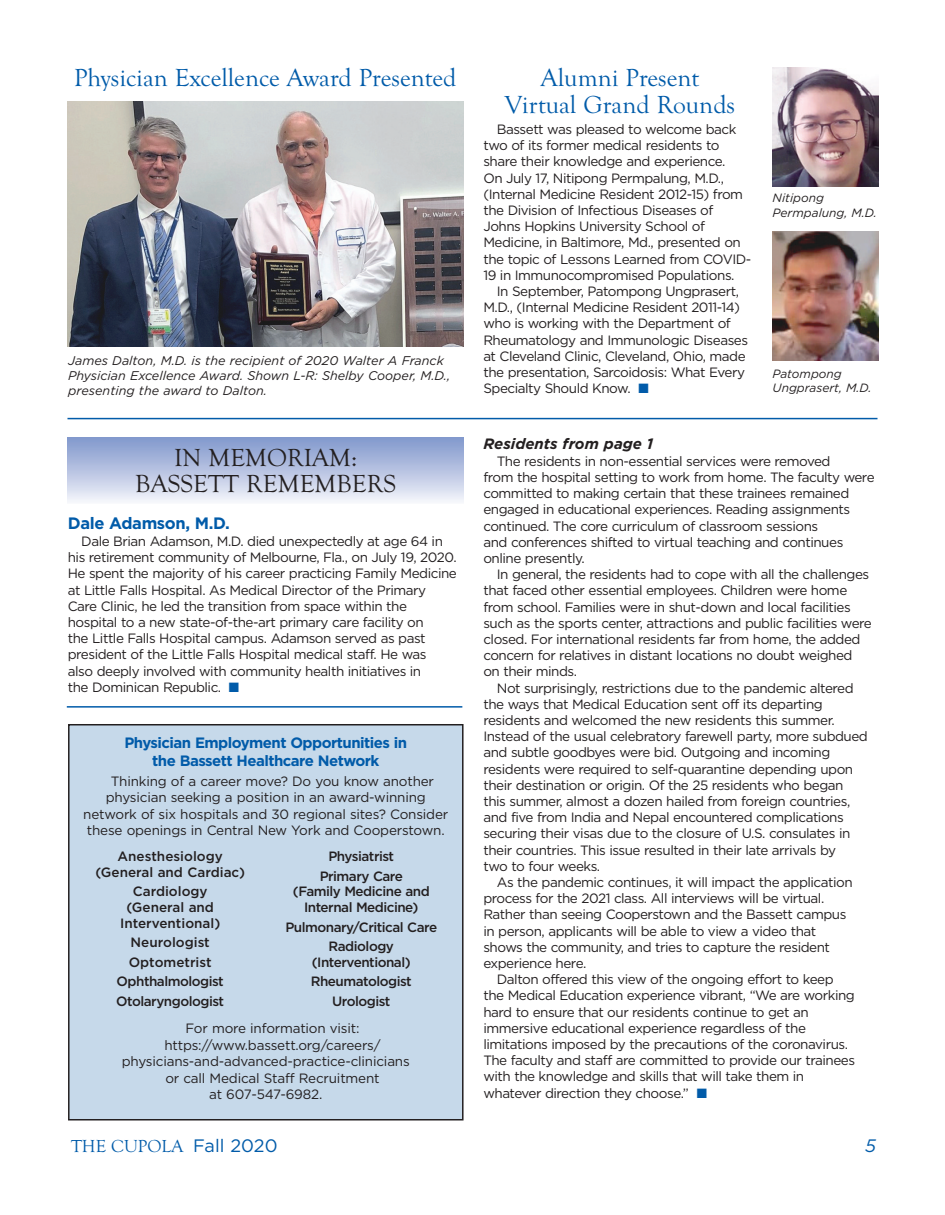
<style>
.page{position:relative;width:945px;height:1215px;background:#fff}
.page>*{position:absolute;margin:0;border:0;box-sizing:border-box;transform-origin:0 0}
.t1{font:25.5px/27px "Goudy Old Style T";color:#015ba9;text-align:center}
.t2{font:25.5px/25.5px "Goudy Old Style T";color:#231f20;text-align:center}
.t3{font:18px "Goudy Old Style T";color:#015ba9}
.t4{font:italic 18px "Gotham";color:#015ba9}
.t5{font:700 16.5px "Gotham";letter-spacing:-.02em;color:#015ba9}
.t6{font:700 15px/18px "Gotham";letter-spacing:-.035em;color:#015ba9;text-align:center}
.t7{font:italic 700 15px "Gotham";color:#231f20}
.t8{font:13.5px/16.2px "Gotham";letter-spacing:-.035em;color:#231f20}
.t9{font:13.5px "Gotham";letter-spacing:-.015em;color:#231f20}
.t10{font:500 13.5px/19.5px "Gotham";letter-spacing:-.035em;color:#231f20;text-align:center}
.t11{font:500 13.5px/15.8px "Gotham";color:#231f20;text-align:center}
.t12{font:italic 12.6px/15.1px "Gotham";color:#231f20}
.t13{font:italic 12px/14.4px "Gotham";color:#231f20}
.s1{color:#015ba9}
.s2{font-family:"Gotham"}
</style>
<div class="page">
<img style="left:773px;top:68px;width:106px;height:119px">
<img style="left:773px;top:232px;width:105px;height:129px">
<img style="left:68px;top:101px;width:395px;height:245px">
<hr style="left:68px;top:418px;width:810px;height:1px;background:#015ba9">
<hr style="left:67px;top:706px;width:395px;height:2px;background:#015ba9">
<div style="left:68px;top:437px;width:396px;height:67px;background:linear-gradient(to bottom,#7e95cb,#f5f5fb)"></div>
<div style="left:69px;top:725px;width:394px;height:395px;background:#c6d9ea"></div>
<div style="left:68px;top:724px;width:396px;height:396px;border:2px solid #231f20"></div>
<h1 class="t1" style="left:74px;top:64px;width:384px">Physician Excellence Award Presented</h1>
<p class="t12" style="left:68px;top:354px;width:384px">James Dalton, M.D. is the recipient of 2020 Walter A Franck<br>Physician Excellence Award. Shown L-R: Shelby Cooper, M.D., presenting the award to Dalton.</p>
<h1 class="t2" style="left:135px;top:445px;width:262px">IN MEMORIAM:<br>BASSETT REMEMBERS</h1>
<p class="t5" style="left:68px;top:517px;width:163px">Dale Adamson, M.D.</p>
<p class="t8" style="left:68px;top:534px;width:391px;text-indent:13px">Dale Brian Adamson, M.D. died unexpectedly at age 64 in his retirement community of Melbourne, Fla., on July 19, 2020.<br>He spent the majority of his career practicing Family Medicine at Little Falls Hospital. As Medical Director of the Primary Care Clinic, he led the transition from space within the hospital to a new state-of-the-art primary care facility on<br>the Little Falls Hospital campus. Adamson served as past president of the Little Falls Hospital medical staff. He was<br>also deeply involved with community health initiatives in<br>the Dominican Republic. <span class="s1">■</span></p>
<p class="t6" style="left:124px;top:735px;width:284px">Physician Employment Opportunities in the Bassett Healthcare Network</p>
<p class="t9" style="left:111px;top:776px;width:325px">Thinking of a career move? Do you know another</p>
<p class="t9" style="left:106px;top:793px;width:322px">physician seeking a position in an award-winning</p>
<p class="t9" style="left:83px;top:809px;width:367px">network of six hospitals and 30 regional sites? Consider</p>
<p class="t9" style="left:87px;top:826px;width:359px">these openings in Central New York and Cooperstown.</p>
<p class="t11" style="left:95px;top:850px;width:151px">Anesthesiology (General and Cardiac)</p>
<p class="t11" style="left:120px;top:885px;width:102px">Cardiology (General and<br>Interventional)</p>
<p class="t10" style="left:116px;top:934px;width:109px">Neurologist<br>Optometrist<br>Ophthalmologist<br>Otolaryngologist</p>
<p class="t10" style="left:320px;top:848px;width:85px">Physiatrist<br>Primary Care</p>
<p class="t10" style="left:293px;top:885px;width:138px;line-height:15.8px">(Family Medicine and<br>Internal Medicine)</p>
<p class="t10" style="left:285px;top:918px;width:153px">Pulmonary/Critical Care<br>Radiology</p>
<p class="t10" style="left:311px;top:954px;width:103px">(Interventional)<br>Rheumatologist<br>Urologist</p>
<p class="t9" style="left:186px;top:1024px;width:176px">For more information visit:</p>
<p class="t9" style="left:164px;top:1040px;width:218px">https://www.bassett.org/careers/</p>
<p class="t9" style="left:122px;top:1057px;width:290px">physicians-and-advanced-practice-clinicians</p>
<p class="t9" style="left:165px;top:1073px;width:216px">or call Medical Staff Recruitment</p>
<p class="t9" style="left:209px;top:1090px;width:115px">at 607-547-6982.</p>
<h1 class="t1" style="left:505px;top:64px;width:232px">Alumni Present<br>Virtual Grand Rounds</h1>
<p class="t8" style="left:483px;top:122px;width:270px;text-indent:14px">Bassett was pleased to welcome back two of its former medical residents to share their knowledge and experience.<br>On July 17, Nitipong Permpalung, M.D., (Internal Medicine Resident 2012-15) from the Division of Infectious Diseases of Johns Hopkins University School of Medicine, in Baltimore, Md., presented on the topic of Lessons Learned from COVID-19 in Immunocompromised Populations.</p>
<p class="t8" style="left:483px;top:284px;width:266px;text-indent:13px">In September, Patompong Ungprasert, M.D., (Internal Medicine Resident 2011-14) who is working with the Department of Rheumatology and Immunologic Diseases at Cleveland Clinic, Cleveland, Ohio, made the presentation, Sarcoidosis: What Every Specialty Should Know. <span class="s1">■</span></p>
<p class="t13" style="left:773px;top:192px;width:106px">Nitipong<br>Permpalung, M.D.</p>
<p class="t13" style="left:773px;top:367px;width:100px">Patompong<br>Ungprasert, M.D.</p>
<p class="t7" style="left:483px;top:439px;width:172px">Residents from page 1</p>
<p class="t8" style="left:483px;top:454px;width:393px;text-indent:13px">The residents in non-essential services were removed<br>from the hospital setting to work from home. The faculty were committed to making certain that these trainees remained engaged in educational experiences. Reading assignments continued. The core curriculum of classroom sessions<br>and conferences shifted to virtual teaching and continues online presently.</p>
<p class="t8" style="left:483px;top:568px;width:390px;text-indent:14px">In general, the residents had to cope with all the challenges that faced other essential employees. Children were home from school. Families were in shut-down and local facilities such as the sports center, attractions and public facilities were closed. For international residents far from home, the added concern for relatives in distant locations no doubt weighed on their minds.</p>
<p class="t8" style="left:483px;top:681px;width:386px;text-indent:14px">Not surprisingly, restrictions due to the pandemic altered the ways that Medical Education sent off its departing residents and welcomed the new residents this summer.<br>Instead of the usual celebratory farewell party, more subdued and subtle goodbyes were bid. Outgoing and incoming residents were required to self-quarantine depending upon their destination or origin. Of the 25 residents who began this summer, almost a dozen hailed from foreign countries, and five from India and Nepal encountered complications securing their visas due to the closure of U.S. consulates in their countries. This issue resulted in their late arrivals by<br>two to four weeks.</p>
<p class="t8" style="left:483px;top:875px;width:371px;text-indent:13px">As the pandemic continues, it will impact the application process for the 2021 class. All interviews will be virtual.<br>Rather than seeing Cooperstown and the Bassett campus in person, applicants will be able to view a video that shows the community, and tries to capture the resident experience here.</p>
<p class="t8" style="left:483px;top:973px;width:373px;text-indent:14px">Dalton offered this view of the ongoing effort to keep the Medical Education experience vibrant, “We are working hard to ensure that our residents continue to get an immersive educational experience regardless of the limitations imposed by the precautions of the coronavirus.<br>The faculty and staff are committed to provide our trainees with the knowledge and skills that will take them in whatever direction they choose.” <span class="s1">■</span></p>
<h2 class="t3" style="left:71px;top:1135px;width:208px">THE CUPOLA <span class="s2">Fall 2020</span></h2>
<h2 class="t4" style="left:865px;top:1139px;width:12px">5</h2>
</div>
